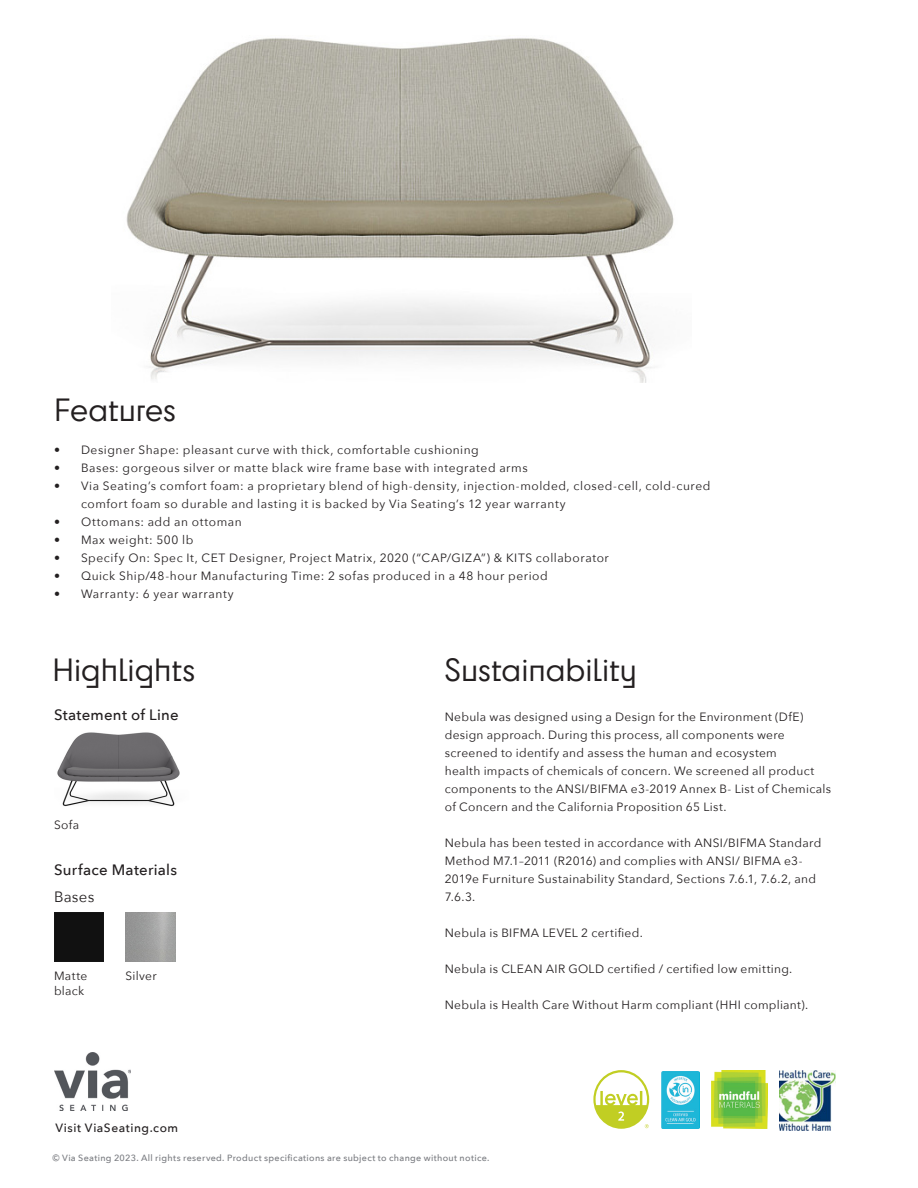
<style>
.page{position:relative;width:918px;height:1188px;background:#fff}
.page>*{position:absolute;margin:0;border:0;box-sizing:border-box;transform-origin:0 0}
.caption_8pt{font:30px "Cy";color:#231f20}
.caption_8pt-2{font:500 15px "Avenir Next";letter-spacing:.015em;color:#231f20}
.caption_8pt-3{font:15px "Avenir Next";letter-spacing:.02em;color:#231f20}
.caption_8pt-4{font:12px/18px "Avenir Next";letter-spacing:.035em;color:#231f20}
.t1{font:500 12px "Avenir Next";letter-spacing:.05em;color:#231f20}
.t2{font:500 9px "Avenir Next";letter-spacing:.04em;color:#7a7c81}
</style>
<div class="page">
<img style="left:54px;top:1053px;width:76px;height:58px">
<img style="left:780px;top:1070px;width:56px;height:60px">
<img style="left:712px;top:1070px;width:55px;height:58px">
<img style="left:661px;top:1071px;width:38px;height:58px">
<svg style="left:593px;top:1070px;width:56px;height:59px"></svg>
<img style="left:126px;top:38px;width:548px;height:345px">
<img style="left:57px;top:732px;width:123px;height:75px">
<div style="left:54px;top:912px;width:50px;height:50px;background:#111"></div>
<img style="left:126px;top:912px;width:49px;height:50px">
<p class="caption_8pt" style="left:54px;top:388px;width:124px">Features</p>
<p class="caption_8pt-4" style="left:54px;top:441px;width:426px">• Designer Shape: pleasant curve with thick, comfortable cushioning</p>
<p class="caption_8pt-4" style="left:54px;top:459px;width:475px">• Bases: gorgeous silver or matte black wire frame base with integrated arms</p>
<p class="caption_8pt-4" style="left:81px;top:477px;width:631px;text-indent:-27px">• Via Seating’s comfort foam: a proprietary blend of high-density, injection-molded, closed-cell, cold-cured comfort foam so durable and lasting it is backed by Via Seating’s 12 year warranty</p>
<p class="caption_8pt-4" style="left:54px;top:513px;width:189px">• Ottomans: add an ottoman</p>
<p class="caption_8pt-4" style="left:54px;top:531px;width:141px">• Max weight: 500 lb</p>
<p class="caption_8pt-4" style="left:54px;top:549px;width:556px">• Specify On: Spec It, CET Designer, Project Matrix, 2020 (“CAP/GIZA”) &amp; KITS collaborator</p>
<p class="caption_8pt-4" style="left:54px;top:567px;width:495px">• Quick Ship/48-hour Manufacturing Time: 2 sofas produced in a 48 hour period</p>
<p class="caption_8pt-4" style="left:54px;top:585px;width:181px">• Warranty: 6 year warranty</p>
<p class="caption_8pt" style="left:52px;top:649px;width:144px">Highlights</p>
<p class="caption_8pt" style="left:444px;top:649px;width:194px">Sustainability</p>
<p class="caption_8pt-2" style="left:54px;top:702px;width:126px">Statement of Line</p>
<p class="caption_8pt-4" style="left:54px;top:815px;width:27px">Sofa</p>
<p class="caption_8pt-2" style="left:54px;top:857px;width:125px">Surface Materials</p>
<p class="caption_8pt-3" style="left:54px;top:884px;width:42px">Bases</p>
<p class="caption_8pt-4" style="left:54px;top:968px;width:35px;line-height:15px">Matte black</p>
<p class="caption_8pt-4" style="left:126px;top:967px;width:33px">Silver</p>
<p class="caption_8pt-4" style="left:445px;top:707px;width:388px">Nebula was designed using a Design for the Environment (DfE) design approach. During this process, all components were screened to identify and assess the human and ecosystem<br>health impacts of chemicals of concern. We screened all product components to the ANSI/BIFMA e3-2019 Annex B- List of Chemicals of Concern and the California Proposition 65 List.</p>
<p class="caption_8pt-4" style="left:445px;top:833px;width:378px">Nebula has been tested in accordance with ANSI/BIFMA Standard Method M7.1–2011 (R2016) and complies with ANSI/ BIFMA e3- 2019e Furniture Sustainability Standard, Sections 7.6.1, 7.6.2, and 7.6.3.</p>
<p class="caption_8pt-4" style="left:445px;top:923px;width:200px">Nebula is BIFMA LEVEL 2 certified.</p>
<p class="caption_8pt-4" style="left:445px;top:959px;width:349px">Nebula is CLEAN AIR GOLD certified / certified low emitting.</p>
<p class="caption_8pt-4" style="left:445px;top:995px;width:365px">Nebula is Health Care Without Harm compliant (HHI compliant).</p>
<p class="t1" style="left:56px;top:1117px;width:124px">Visit ViaSeating.com</p>
<p class="t2" style="left:52px;top:1150px;width:438px">© Via Seating 2023. All rights reserved. Product specifications are subject to change without notice.</p>
</div>
